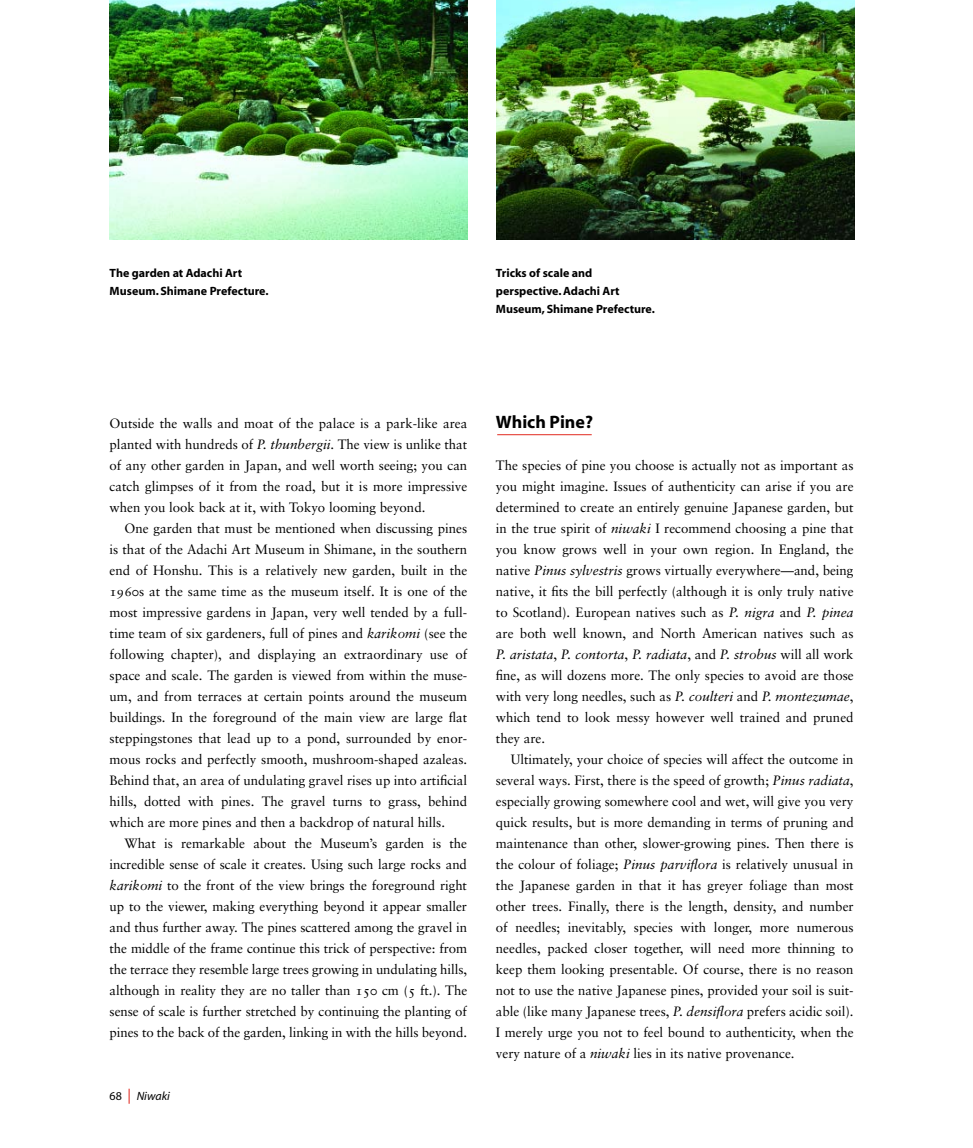
<style>
.page{position:relative;width:973px;height:1148px;background:#fff}
.page>*{position:absolute;margin:0;border:0;box-sizing:border-box;transform-origin:0 0}
.t1{font:700 18px "Myriad";color:#000}
.t2{font:13.5px "Sabon";color:#000}
.t3{font:italic 13.5px "Sabon";color:#000}
.t4{font:700 12px/18px "Myriad";color:#000}
.t5{font:italic 12px "Myriad";color:#000}
.s1{font-style:italic}
.s2{font-family:"Sabon Roman SC"}
.s3{font-style:normal}
.s4{font-style:normal;font-size:15px;color:#e12a20}
</style>
<div class="page">
<img style="left:109px;top:0;width:746px;height:436px">
<p class="t4" style="left:110px;top:265px;width:160px">The garden at Adachi Art<br>Museum. Shimane Prefecture.</p>
<p class="t4" style="left:496px;top:265px;width:160px">Tricks of scale and perspective. Adachi Art<br>Museum, Shimane Prefecture.</p>
<p class="t2" style="left:110px;top:417px;width:359px">Outside the walls and moat of the palace is a park-like area</p>
<p class="t2" style="left:110px;top:438px;width:359px">planted with hundreds of <span class="s1">P. thunbergii</span>. The view is unlike that</p>
<p class="t2" style="left:110px;top:459px;width:359px">of any other garden in Japan, and well worth seeing; you can</p>
<p class="t2" style="left:110px;top:480px;width:359px">catch glimpses of it from the road, but it is more impressive</p>
<p class="t2" style="left:110px;top:501px;width:317px">when you look back at it, with Tokyo looming beyond.</p>
<p class="t2" style="left:124px;top:522px;width:344px">One garden that must be mentioned when discussing pines</p>
<p class="t2" style="left:110px;top:543px;width:359px">is that of the Adachi Art Museum in Shimane, in the southern</p>
<p class="t2" style="left:110px;top:564px;width:359px">end of Honshu. This is a relatively new garden, built in the</p>
<p class="t2" style="left:110px;top:585px;width:359px"><span class="s2">1960</span>s at the same time as the museum itself. It is one of the</p>
<p class="t2" style="left:110px;top:606px;width:359px">most impressive gardens in Japan, very well tended by a full-</p>
<p class="t2" style="left:110px;top:627px;width:359px">time team of six gardeners, full of pines and <span class="s1">karikomi</span> (see the</p>
<p class="t2" style="left:110px;top:648px;width:359px">following chapter), and displaying an extraordinary use of</p>
<p class="t2" style="left:110px;top:669px;width:359px">space and scale. The garden is viewed from within the muse-</p>
<p class="t2" style="left:110px;top:690px;width:359px">um, and from terraces at certain points around the museum</p>
<p class="t2" style="left:110px;top:711px;width:359px">buildings. In the foreground of the main view are large flat</p>
<p class="t2" style="left:110px;top:732px;width:359px">steppingstones that lead up to a pond, surrounded by enor-</p>
<p class="t2" style="left:110px;top:753px;width:359px">mous rocks and perfectly smooth, mushroom-shaped azaleas.</p>
<p class="t2" style="left:110px;top:774px;width:359px">Behind that, an area of undulating gravel rises up into artificial</p>
<p class="t2" style="left:110px;top:795px;width:359px">hills, dotted with pines. The gravel turns to grass, behind</p>
<p class="t2" style="left:110px;top:816px;width:337px">which are more pines and then a backdrop of natural hills.</p>
<p class="t2" style="left:124px;top:837px;width:344px">What is remarkable about the Museum’s garden is the</p>
<p class="t2" style="left:110px;top:858px;width:359px">incredible sense of scale it creates. Using such large rocks and</p>
<p class="t2" style="left:110px;top:879px;width:359px"><span class="s1">karikomi</span> to the front of the view brings the foreground right</p>
<p class="t2" style="left:110px;top:900px;width:359px">up to the viewer, making everything beyond it appear smaller</p>
<p class="t2" style="left:110px;top:921px;width:359px">and thus further away. The pines scattered among the gravel in</p>
<p class="t2" style="left:110px;top:942px;width:359px">the middle of the frame continue this trick of perspective: from</p>
<p class="t2" style="left:110px;top:963px;width:359px">the terrace they resemble large trees growing in undulating hills,</p>
<p class="t2" style="left:110px;top:984px;width:359px">although in reality they are no taller than <span class="s2">150</span> cm (<span class="s2">5</span> ft.). The</p>
<p class="t2" style="left:110px;top:1005px;width:359px">sense of scale is further stretched by continuing the planting of</p>
<p class="t2" style="left:110px;top:1026px;width:359px">pines to the back of the garden, linking in with the hills beyond.</p>
<p class="t5" style="left:110px;top:1091px;width:62px"><span class="s3">68</span> <span class="s4">|</span> Niwaki</p>
<p class="t1" style="left:496px;top:415px;width:99px">Which Pine?</p>
<p class="t2" style="left:496px;top:459px;width:359px">The species of pine you choose is actually not as important as</p>
<p class="t2" style="left:496px;top:480px;width:359px">you might imagine. Issues of authenticity can arise if you are</p>
<p class="t2" style="left:496px;top:501px;width:359px">determined to create an entirely genuine Japanese garden, but</p>
<p class="t2" style="left:496px;top:522px;width:359px">in the true spirit of <span class="s1">niwaki</span> I recommend choosing a pine that</p>
<p class="t2" style="left:496px;top:543px;width:359px">you know grows well in your own region. In England, the</p>
<p class="t2" style="left:496px;top:564px;width:359px">native <span class="s1">Pinus sylvestris</span> grows virtually everywhere—and, being</p>
<p class="t2" style="left:496px;top:585px;width:359px">native, it fits the bill perfectly (although it is only truly native</p>
<p class="t2" style="left:496px;top:606px;width:359px">to Scotland). European natives such as <span class="s1">P. nigra</span> and <span class="s1">P. pinea</span></p>
<p class="t2" style="left:496px;top:627px;width:359px">are both well known, and North American natives such as</p>
<p class="t3" style="left:496px;top:648px;width:359px">P. aristata<span class="s3">,</span> P. contorta<span class="s3">,</span> P. radiata<span class="s3">, and</span> P. strobus <span class="s3">will all work</span></p>
<p class="t2" style="left:496px;top:669px;width:359px">fine, as will dozens more. The only species to avoid are those</p>
<p class="t2" style="left:496px;top:690px;width:359px">with very long needles, such as <span class="s1">P. coulteri</span> and <span class="s1">P. montezumae</span>,</p>
<p class="t2" style="left:496px;top:711px;width:359px">which tend to look messy however well trained and pruned</p>
<p class="t2" style="left:496px;top:732px;width:51px">they are.</p>
<p class="t2" style="left:511px;top:753px;width:344px">Ultimately, your choice of species will affect the outcome in</p>
<p class="t2" style="left:496px;top:774px;width:359px">several ways. First, there is the speed of growth; <span class="s1">Pinus radiata</span>,</p>
<p class="t2" style="left:496px;top:795px;width:359px">especially growing somewhere cool and wet, will give you very</p>
<p class="t2" style="left:496px;top:816px;width:359px">quick results, but is more demanding in terms of pruning and</p>
<p class="t2" style="left:496px;top:837px;width:359px">maintenance than other, slower-growing pines. Then there is</p>
<p class="t2" style="left:496px;top:858px;width:359px">the colour of foliage; <span class="s1">Pinus parviflora</span> is relatively unusual in</p>
<p class="t2" style="left:496px;top:879px;width:359px">the Japanese garden in that it has greyer foliage than most</p>
<p class="t2" style="left:496px;top:900px;width:359px">other trees. Finally, there is the length, density, and number</p>
<p class="t2" style="left:496px;top:921px;width:359px">of needles; inevitably, species with longer, more numerous</p>
<p class="t2" style="left:496px;top:942px;width:359px">needles, packed closer together, will need more thinning to</p>
<p class="t2" style="left:496px;top:963px;width:359px">keep them looking presentable. Of course, there is no reason</p>
<p class="t2" style="left:496px;top:984px;width:359px">not to use the native Japanese pines, provided your soil is suit-</p>
<p class="t2" style="left:496px;top:1005px;width:359px">able (like many Japanese trees, <span class="s1">P. densiflora</span> prefers acidic soil).</p>
<p class="t2" style="left:496px;top:1026px;width:359px">I merely urge you not to feel bound to authenticity, when the</p>
<p class="t2" style="left:496px;top:1047px;width:300px">very nature of a <span class="s1">niwaki</span> lies in its native provenance.</p>
</div>
